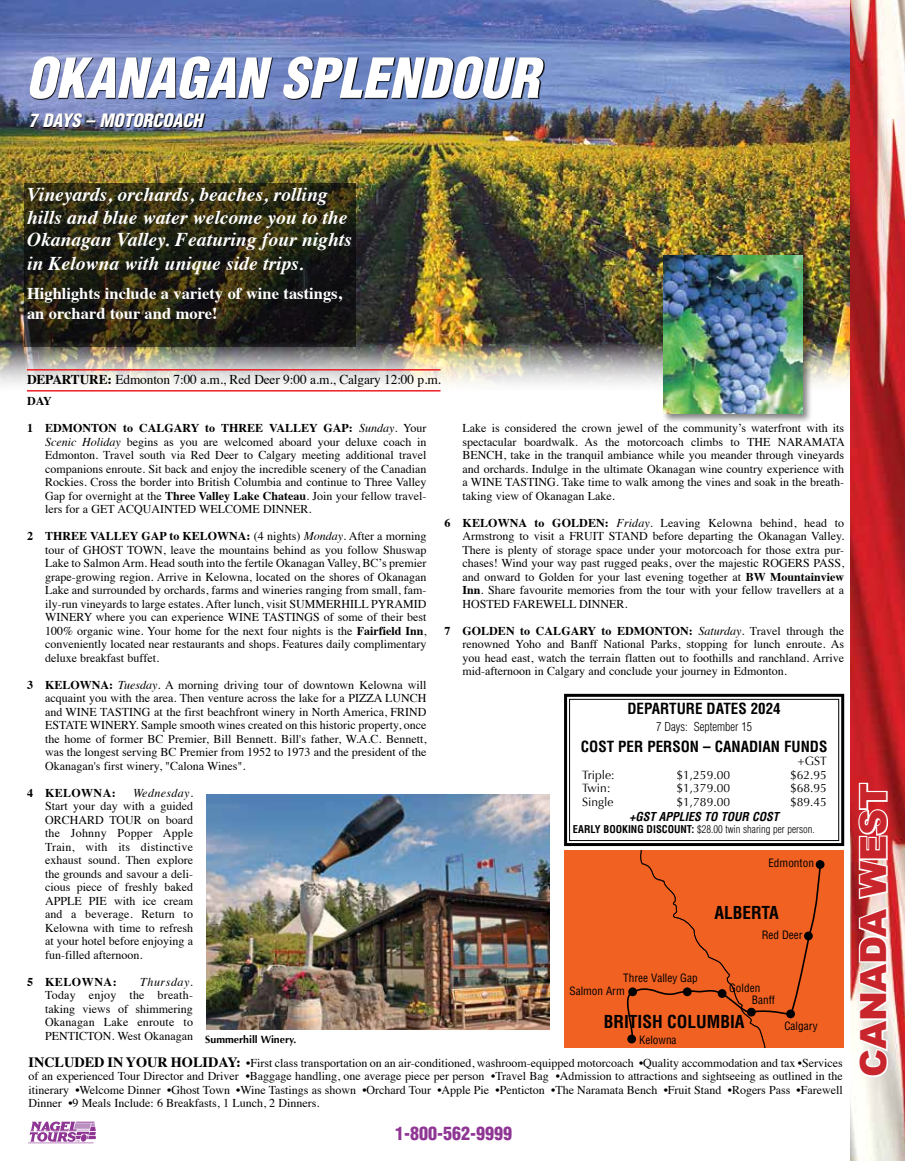
<style>
.page{position:relative;width:905px;height:1161px;background:#fff}
.page>*{position:absolute;margin:0;border:0;box-sizing:border-box;transform-origin:0 0}
.t1{font:italic 900 condensed 54px "Helvetica";color:#fff}
.t2{font:900 36px "Arial";color:#c9252c}
.t3{font:italic 700 19.5px/23px "Times";color:#fff}
.t4{font:italic 900 condensed 18px "Helvetica";color:#fff}
.t5{font:900 condensed 18px "Helvetica";color:#8f3694}
.t6{font:700 condensed 17.4px "Helvetica";color:#000}
.t7{font:700 16.5px/19.5px "Times";color:#fff}
.t8{font:700 condensed 15px "Helvetica";color:#000}
.t9{font:13.5px "Times";letter-spacing:-.01em;color:#000}
.t10{font:12px/13.5px "Times";color:#000;text-align:justify}
.t11{font:12px "Optima";color:#000}
.t12{font:700 12px "Times";letter-spacing:.03em;color:#000}
.t13{font:italic 700 condensed 12px "Helvetica";color:#000}
.t14{font:300 condensed 12px "Helvetica";color:#000}
.t15{font:condensed 11.25px/12px "Helvetica";color:#000}
.t16{font:300 condensed 10.5px "Helvetica";color:#000}
.t17{font:700 10.5px "Optima";color:#000}
.s1{font-weight:700}
.s2{font-style:italic}
.s3{font-weight:700;font-size:14.25px}
</style>
<div class="page">
<img style="left:0;top:0;width:850px;height:392px">
<hr style="left:28px;top:1143px;width:66px;height:1px;background:#8f3694">
<svg style="left:30px;top:1122px;width:66px;height:20px"></svg>
<img style="left:850px;top:0;width:54px;height:1161px">
<svg style="left:31px;top:57px;width:513px;height:43px;background:#2f3850"></svg>
<div style="left:564px;top:850px;width:279px;height:198px;background:#f16122"></div>
<div style="left:815px;top:860px;width:9px;height:9px;background:#000;border-radius:50%"></div>
<div style="left:804px;top:932px;width:8px;height:8px;background:#000;border-radius:50%"></div>
<div style="left:786px;top:1010px;width:9px;height:8px;background:#000;border-radius:50%"></div>
<div style="left:747px;top:1008px;width:8px;height:9px;background:#000;border-radius:50%"></div>
<div style="left:717px;top:989px;width:9px;height:9px;background:#000;border-radius:50%"></div>
<div style="left:628px;top:987px;width:9px;height:9px;background:#000;border-radius:50%"></div>
<div style="left:627px;top:1035px;width:9px;height:8px;background:#000;border-radius:50%"></div>
<div style="left:683px;top:987px;width:8px;height:9px;background:#000;border-radius:50%"></div>
<hr style="left:27px;top:369px;width:413px;height:2px;background:#ed1d24">
<hr style="left:27px;top:390px;width:413px;height:2px;background:#ed1d24">
<img style="left:206px;top:795px;width:343px;height:235px">
<svg style="left:564px;top:693px;width:281px;height:154px"></svg>
<div style="left:569px;top:699px;width:270px;height:142px;border:1px solid #000"></div>
<svg style="left:31px;top:114px;width:174px;height:14px;background:#33384e"></svg>
<div style="left:661px;top:254px;width:151px;height:170px;background:#000;opacity:.5"></div>
<img style="left:663px;top:255px;width:139px;height:158px">
<svg style="left:856px;top:781px;width:34px;height:298px"></svg>
<svg style="left:24px;top:184px;width:331px;height:163px;background:#262313"></svg>
<h1 class="t1" style="left:25px;top:44px;width:515px">OKANAGAN SPLENDOUR</h1>
<h3 class="t4" style="left:28px;top:109px;width:175px">7 DAYS – MOTORCOACH</h3>
<h3 class="t3" style="left:27px;top:181px;width:326px">Vineyards, orchards, beaches, rolling hills and blue water welcome you to the Okanagan Valley. Featuring four nights in Kelowna with unique side trips.</h3>
<h3 class="t7" style="left:27px;top:282px;width:316px">Highlights include a variety of wine tastings, an orchard tour and more!</h3>
<p class="t9" style="left:27px;top:367px;width:415px"><span class="s1">DEPARTURE:</span> Edmonton 7:00 a.m., Red Deer 9:00 a.m., Calgary 12:00 p.m.</p>
<p class="t12" style="left:27px;top:389px;width:26px">DAY</p>
<p class="t10" style="left:45px;top:420px;width:383px;text-indent:-18px"><span class="s1">1 EDMONTON to CALGARY to THREE VALLEY GAP:</span> <span class="s2">Sunday</span>. Your <span class="s2">Scenic Holiday</span> begins as you are welcomed aboard your deluxe coach in Edmonton. Travel south via Red Deer to Calgary meeting additional travel companions enroute. Sit back and enjoy the incredible scenery of the Canadian Rockies. Cross the border into British Columbia and continue to Three Valley Gap for overnight at the <span class="s1">Three Valley Lake Chateau</span>. Join your fellow travel&shy;lers for a GET ACQUAINTED WELCOME DINNER.</p>
<p class="t10" style="left:45px;top:528px;width:383px;text-indent:-18px"><span class="s1">2 THREE VALLEY GAP to KELOWNA:</span> (4 nights) <span class="s2">Monday</span>. After a morning tour of GHOST TOWN, leave the mountains behind as you follow Shuswap Lake to Salmon Arm. Head south into the fertile Okanagan Valley, BC’s premier grape-growing region. Arrive in Kelowna, located on the shores of Okanagan Lake and surrounded by orchards, farms and wineries ranging from small, fam&shy;ily-run vineyards to large estates. After lunch, visit SUMMERHILL PYRAMID WINERY where you can experience WINE TASTINGS of some of their best 100% organic wine. Your home for the next four nights is the <span class="s1">Fairfield Inn</span>, conveniently located near restaurants and shops. Features daily complimentary deluxe breakfast buffet.</p>
<p class="t10" style="left:45px;top:677px;width:383px;text-indent:-18px"><span class="s1">3 KELOWNA:</span> <span class="s2">Tuesday</span>. A morning driving tour of downtown Kelowna will acquaint you with the area. Then venture across the lake for a PIZZA LUNCH and WINE TASTING at the first beachfront winery in North America, FRIND ESTATE WINERY. Sample smooth wines created on this historic property, once the home of former BC Premier, Bill Bennett. Bill's father, W.A.C. Bennett, was the longest serving BC Premier from 1952 to 1973 and the president of the Okanagan's first winery, "Calona Wines".</p>
<p class="t12" style="left:27px;top:781px;width:90px">4 KELOWNA:</p>
<p class="t10" style="left:45px;top:785px;width:149px;text-indent:88px"><span class="s2">Wednesday</span>.<br>Start your day with a guided ORCHARD TOUR on board the Johnny Popper Apple Train, with its distinctive exhaust sound. Then explore the grounds and savour a deli&shy;cious piece of freshly baked APPLE PIE with ice cream and a beverage. Return to Kelowna with time to refresh at your hotel before enjoying a fun-filled afternoon.</p>
<p class="t12" style="left:27px;top:970px;width:91px">5 KELOWNA:</p>
<p class="t10" style="left:45px;top:974px;width:149px;text-indent:95px"><span class="s2">Thursday</span>.<br>Today enjoy the breath&shy;taking views of shimmering Okanagan Lake enroute to PENTICTON. West Okanagan</p>
<p class="t17" style="left:205px;top:1033px;width:92px">Summerhill Winery.</p>
<p class="t10" style="left:462px;top:420px;width:384px">Lake is considered the crown jewel of the community’s waterfront with its spectacular boardwalk. As the motorcoach climbs to THE NARAMATA BENCH, take in the tranquil ambiance while you meander through vineyards and orchards. Indulge in the ultimate Okanagan wine country experience with a WINE TASTING. Take time to walk among the vines and soak in the breath&shy;taking view of Okanagan Lake.</p>
<p class="t10" style="left:462px;top:515px;width:383px;text-indent:-18px"><span class="s1">6 KELOWNA to GOLDEN:</span> <span class="s2">Friday</span>. Leaving Kelowna behind, head to Armstrong to visit a FRUIT STAND before departing the Okanagan Valley.<br>There is plenty of storage space under your motorcoach for those extra pur&shy;chases! Wind your way past rugged peaks, over the majestic ROGERS PASS, and onward to Golden for your last evening together at <span class="s1">BW Mountainview Inn</span>. Share favourite memories from the tour with your fellow travellers at a HOSTED FAREWELL DINNER.</p>
<p class="t10" style="left:462px;top:623px;width:383px;text-indent:-18px"><span class="s1">7 GOLDEN to CALGARY to EDMONTON:</span> <span class="s2">Saturday</span>. Travel through the renowned Yoho and Banff National Parks, stopping for lunch enroute. As you head east, watch the terrain flatten out to foothills and ranchland. Arrive mid-afternoon in Calgary and conclude your journey in Edmonton.</p>
<p class="t8" style="left:627px;top:700px;width:155px">DEPARTURE DATES 2024</p>
<p class="t14" style="left:656px;top:720px;width:97px">7 Days: September 15</p>
<p class="t8" style="left:581px;top:737px;width:248px">COST PER PERSON – CANADIAN FUNDS</p>
<p class="t11" style="left:797px;top:754px;width:31px">+GST</p>
<p class="t11" style="left:582px;top:768px;width:34px">Triple:</p>
<p class="t11" style="left:676px;top:768px;width:55px">$1,259.00</p>
<p class="t11" style="left:790px;top:768px;width:38px">$62.95</p>
<p class="t11" style="left:582px;top:781px;width:30px">Twin:</p>
<p class="t11" style="left:676px;top:781px;width:55px">$1,379.00</p>
<p class="t11" style="left:790px;top:781px;width:38px">$68.95</p>
<p class="t11" style="left:582px;top:795px;width:33px">Single</p>
<p class="t11" style="left:676px;top:795px;width:55px">$1,789.00</p>
<p class="t11" style="left:790px;top:795px;width:38px">$89.45</p>
<p class="t13" style="left:629px;top:809px;width:151px">+GST APPLIES TO TOUR COST</p>
<p class="t16" style="left:573px;top:823px;width:243px"><span class="s1">EARLY BOOKING DISCOUNT:</span> $28.00 twin sharing per person.</p>
<p class="t15" style="left:768px;top:857px;width:47px">Edmonton</p>
<h3 class="t6" style="left:714px;top:902px;width:66px">ALBERTA</h3>
<p class="t15" style="left:623px;top:971px;width:76px">Three Valley Gap</p>
<p class="t15" style="left:569px;top:984px;width:57px">Salmon Arm</p>
<p class="t15" style="left:761px;top:928px;width:42px">Red Deer</p>
<p class="t15" style="left:751px;top:982px;width:25px;text-indent:-23px">Golden<br>Banff</p>
<h3 class="t6" style="left:603px;top:1012px;width:142px">BRITISH COLUMBIA</h3>
<p class="t15" style="left:639px;top:1033px;width:39px">Kelowna</p>
<p class="t15" style="left:784px;top:1020px;width:35px">Calgary</p>
<p class="t10" style="left:29px;top:1055px;width:815px"><span class="s3">INCLUDED IN YOUR HOLIDAY:</span> •First class transportation on an air-conditioned, washroom-equipped motorcoach •Quality accommodation and tax •Services of an experienced Tour Director and Driver •Baggage handling, one average piece per person •Travel Bag •Admission to attractions and sightseeing as outlined in the itinerary •Welcome Dinner •Ghost Town •Wine Tastings as shown •Orchard Tour •Apple Pie •Penticton •The Naramata Bench •Fruit Stand •Rogers Pass •Farewell Dinner •9 Meals Include: 6 Breakfasts, 1 Lunch, 2 Dinners.</p>
<h3 class="t6" style="left:522px;top:1071px;width:102px">WASHINGTON</h3>
<h3 class="t5" style="left:395px;top:1122px;width:118px">1-800-562-9999</h3>
<h2 class="t2" style="left:853px;top:1077px;width:296px;rotate:-90deg">CANADA WEST</h2>
</div>
